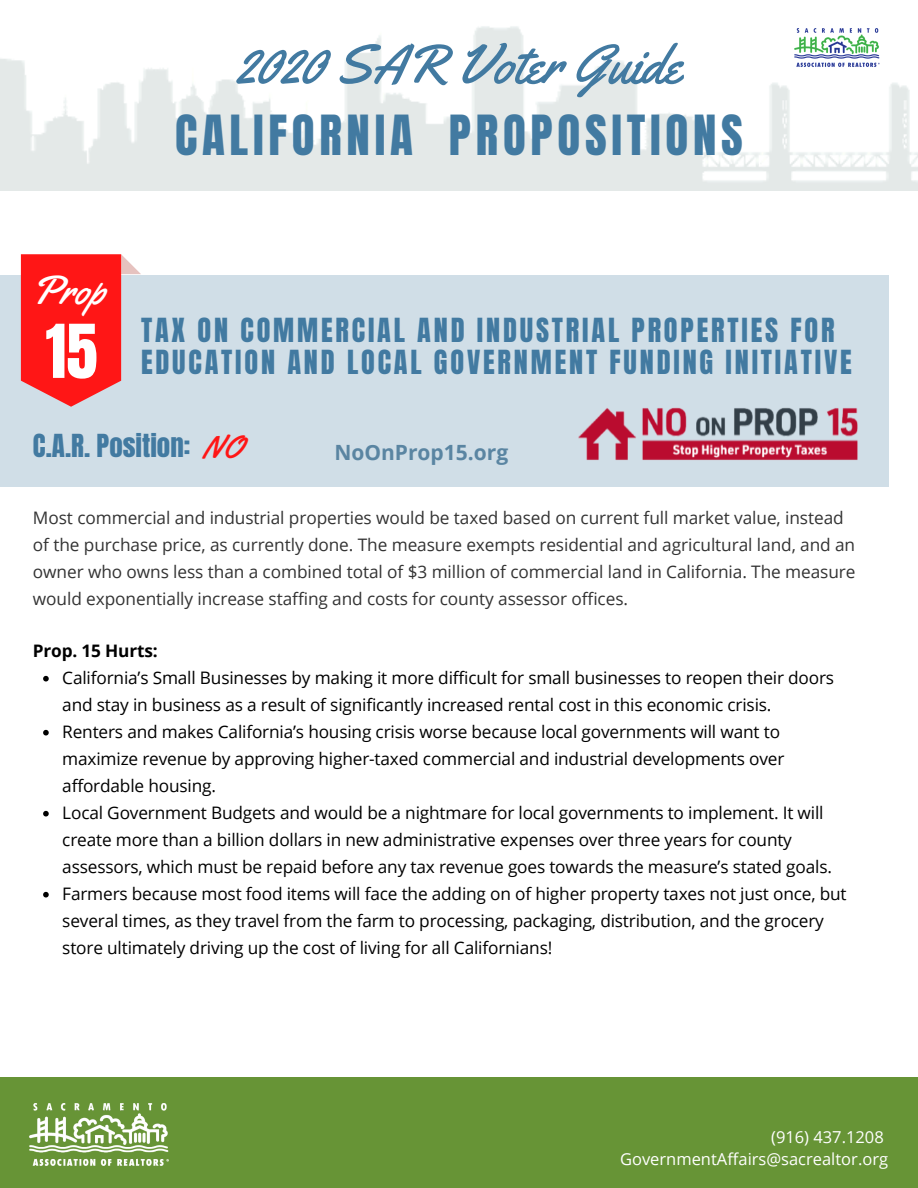
<style>
.page{position:relative;width:918px;height:1188px;background:#fff}
.page>*{position:absolute;margin:0;border:0;box-sizing:border-box;transform-origin:0 0}
.t1{font:63px "Anton";color:#fff}
.t2{font:55.05px "Yellowtail";color:#427aa1}
.t3{font:47.1px "Anton";letter-spacing:.1em;color:#427aa1}
.t4{font:40.65px "Yellowtail";color:#fff}
.t5{font:28.2px/31.8px "Anton";letter-spacing:.1em;color:#427aa1}
.t6{font:27px "Anton";color:#427aa1}
.t7{font:700 21px "Open Sans";color:#5a85a2}
.t8{font:17.25px/27px "Open Sans";letter-spacing:-.01em;color:#000}
.t9{font:17.25px/27px "Open Sans";letter-spacing:-.005em;color:#333}
.t10{font:700 17.25px "Open Sans";letter-spacing:-.01em;color:#000}
.t11{font:16.5px/22.5px "Open Sans";color:#fff;text-align:right}
.s1{font-family:"Yellowtail";font-size:31.5px;color:#ff1616}
</style>
<div class="page">
<img style="left:0;top:26px;width:918px;height:165px">
<div style="left:0;top:275px;width:889px;height:212px;background:#d0dee7"></div>
<svg style="left:21px;top:254px;width:120px;height:153px"></svg>
<img style="left:578px;top:407px;width:280px;height:53px">
<svg style="left:43px;top:676px;width:6px;height:5px"></svg>
<svg style="left:43px;top:730px;width:6px;height:5px"></svg>
<svg style="left:43px;top:811px;width:6px;height:5px"></svg>
<svg style="left:43px;top:892px;width:6px;height:5px"></svg>
<div style="left:0;top:1078px;width:918px;height:110px;background:#679436"></div>
<img style="left:30px;top:1104px;width:138px;height:62px">
<img style="left:794px;top:26px;width:86px;height:47px">
<h2 class="t2" style="left:236px;top:30px;width:447px">2020 SAR Voter Guide</h2>
<h3 class="t3" style="left:175px;top:102px;width:569px">CALIFORNIA PROPOSITIONS</h3>
<h3 class="t4" style="left:31px;top:265px;width:76px">Prop</h3>
<h1 class="t1" style="left:46px;top:306px;width:53px">15</h1>
<h3 class="t5" style="left:141px;top:315px;width:712px">TAX ON COMMERCIAL AND INDUSTRIAL PROPERTIES FOR<br>EDUCATION AND LOCAL GOVERNMENT FUNDING INITIATIVE</h3>
<h3 class="t6" style="left:33px;top:427px;width:212px">C.A.R. Position: <span class="s1">NO</span></h3>
<p class="t7" style="left:334px;top:438px;width:175px">NoOnProp15.org</p>
<p class="t9" style="left:33px;top:504px;width:824px">Most commercial and industrial properties would be taxed based on current full market value, instead of the purchase price, as currently done. The measure exempts residential and agricultural land, and an owner who owns less than a combined total of $3 million of commercial land in California. The measure would exponentially increase staffing and costs for county assessor offices.</p>
<p class="t10" style="left:33px;top:638px;width:126px">Prop. 15 Hurts:</p>
<p class="t8" style="left:62px;top:664px;width:786px">California’s Small Businesses by making it more difficult for small businesses to reopen their doors and stay in business as a result of significantly increased rental cost in this economic crisis.<br>Renters and makes California’s housing crisis worse because local governments will want to maximize revenue by approving higher-taxed commercial and industrial developments over affordable housing.<br>Local Government Budgets and would be a nightmare for local governments to implement. It will create more than a billion dollars in new administrative expenses over three years for county assessors, which must be repaid before any tax revenue goes towards the measure’s stated goals.<br>Farmers because most food items will face the adding on of higher property taxes not just once, but several times, as they travel from the farm to processing, packaging, distribution, and the grocery store ultimately driving up the cost of living for all Californians!</p>
<p class="t11" style="left:620px;top:1125px;width:270px">(916) 437.1208<br>GovernmentAffairs@sacrealtor.org</p>
</div>
